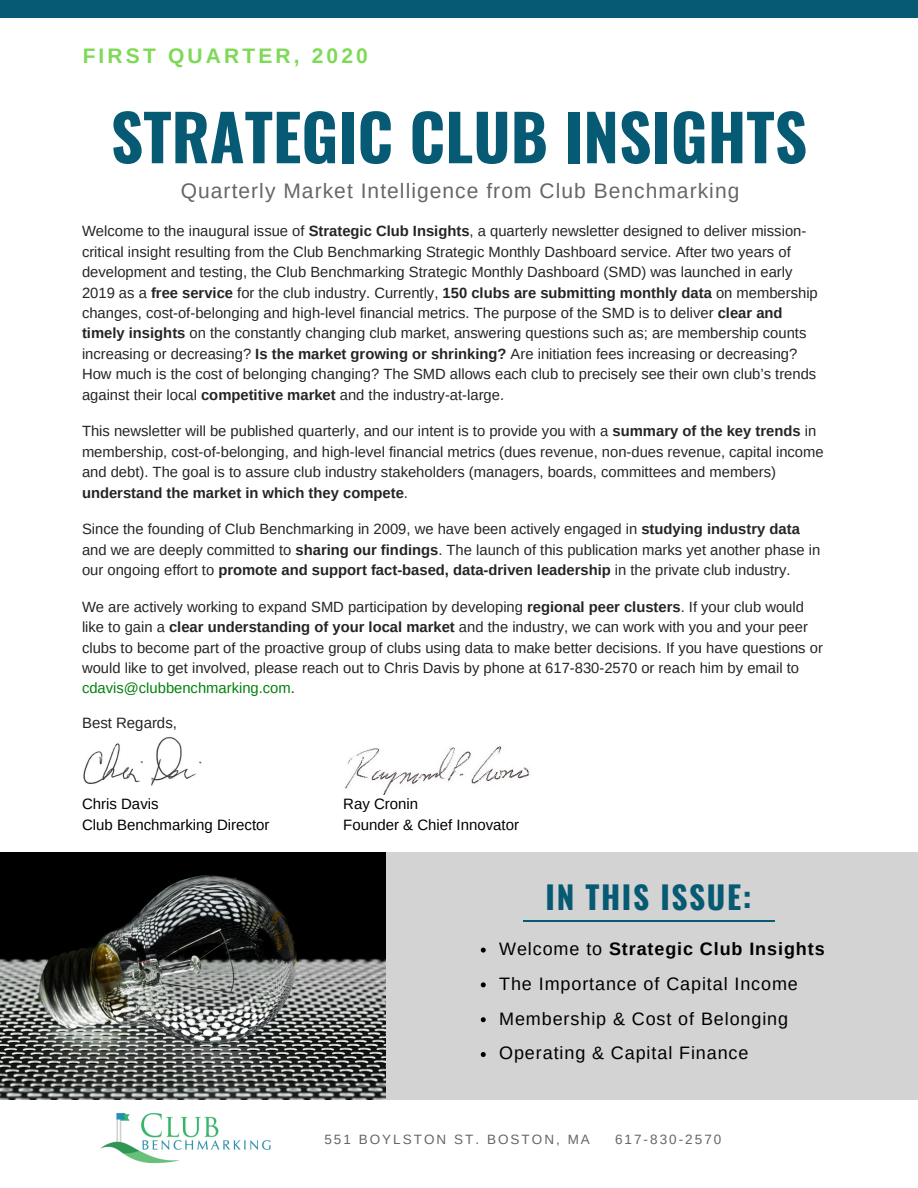
<style>
.page{position:relative;width:918px;height:1188px;background:#fff}
.page>*{position:absolute;margin:0;border:0;box-sizing:border-box;transform-origin:0 0}
.t1{font:700 63.45px "Oswald";color:#075a73}
.t2{font:700 31.5px "Oswald";letter-spacing:.05em;color:#075a73}
.t3{font:21px "Arimo";letter-spacing:.05em;color:#666}
.t4{font:700 21px "Arimo";letter-spacing:.15em;color:#7ed957}
.t5{font:18px/34.8px "Arimo";letter-spacing:.05em;color:#000}
.t6{font:15px/20.2px "Arimo";color:#000}
.t7{font:15px "Arimo";color:#252525}
.t8{font:14.85px/20.4px "Arimo";color:#252525}
.t9{font:13.5px "Arimo";letter-spacing:.15em;color:#666}
.s1{font-weight:700}
.s2{color:#03800d}
</style>
<div class="page">
<img style="left:83px;top:737px;width:119px;height:49px">
<div style="left:378px;top:852px;width:540px;height:248px;background:#d2d3d2"></div>
<img style="left:0;top:852px;width:385px;height:247px">
<div style="left:0;top:0;width:918px;height:18px;background:#075a73"></div>
<hr style="left:523px;top:920px;width:252px;height:1px;background:#075a73">
<img style="left:100px;top:1112px;width:171px;height:52px">
<img style="left:345px;top:746px;width:185px;height:49px">
<svg style="left:481px;top:948px;width:5px;height:5px"></svg>
<svg style="left:481px;top:982px;width:5px;height:5px"></svg>
<svg style="left:481px;top:1017px;width:5px;height:5px"></svg>
<svg style="left:481px;top:1052px;width:5px;height:5px"></svg>
<h3 class="t4" style="left:83px;top:44px;width:287px">FIRST QUARTER, 2020</h3>
<h1 class="t1" style="left:111px;top:88px;width:698px">STRATEGIC CLUB INSIGHTS</h1>
<h3 class="t3" style="left:181px;top:179px;width:560px">Quarterly Market Intelligence from Club Benchmarking</h3>
<p class="t8" style="left:82px;top:221px;width:737px">Welcome to the inaugural issue of <span class="s1">Strategic Club Insights</span>, a quarterly newsletter designed to deliver mission&shy;critical insight resulting from the Club Benchmarking Strategic Monthly Dashboard service. After two years of development and testing, the Club Benchmarking Strategic Monthly Dashboard (SMD) was launched in early 2019 as a <span class="s1">free service</span> for the club industry. Currently, <span class="s1">150 clubs are submitting monthly data</span> on membership changes, cost-of-belonging and high-level financial metrics. The purpose of the SMD is to deliver <span class="s1">clear and timely insights</span> on the constantly changing club market, answering questions such as; are membership counts increasing or decreasing? <span class="s1">Is the market growing or shrinking?</span> Are initiation fees increasing or decreasing?<br>How much is the cost of belonging changing? The SMD allows each club to precisely see their own club’s trends against their local <span class="s1">competitive market</span> and the industry-at-large.</p>
<p class="t8" style="left:82px;top:421px;width:743px">This newsletter will be published quarterly, and our intent is to provide you with a <span class="s1">summary of the key trends</span> in membership, cost-of-belonging, and high-level financial metrics (dues revenue, non-dues revenue, capital income and debt). The goal is to assure club industry stakeholders (managers, boards, committees and members) <span class="s1">understand the market in which they compete</span>.</p>
<p class="t8" style="left:82px;top:519px;width:740px">Since the founding of Club Benchmarking in 2009, we have been actively engaged in <span class="s1">studying industry data </span>and we are deeply committed to <span class="s1">sharing our findings</span>. The launch of this publication marks yet another phase in our ongoing effort to <span class="s1">promote and support fact-based, data-driven leadership</span> in the private club industry.</p>
<p class="t8" style="left:82px;top:596px;width:742px">We are actively working to expand SMD participation by developing <span class="s1">regional peer clusters</span>. If your club would like to gain a <span class="s1">clear understanding of your local market</span> and the industry, we can work with you and your peer clubs to become part of the proactive group of clubs using data to make better decisions. If you have questions or would like to get involved, please reach out to Chris Davis by phone at 617-830-2570 or reach him by email to <span class="s2">cdavis@clubbenchmarking.com</span>.</p>
<p class="t7" style="left:82px;top:715px;width:96px">Best Regards,</p>
<p class="t6" style="left:82px;top:794px;width:189px">Chris Davis<br>Club Benchmarking Director</p>
<p class="t6" style="left:343px;top:794px;width:177px">Ray Cronin<br>Founder &amp; Chief Innovator</p>
<h2 class="t2" style="left:546px;top:873px;width:207px">IN THIS ISSUE:</h2>
<p class="t5" style="left:499px;top:931px;width:327px">Welcome to <span class="s1">Strategic Club Insights<br></span>The Importance of Capital Income<br>Membership &amp; Cost of Belonging<br>Operating &amp; Capital Finance</p>
<p class="t9" style="left:324px;top:1132px;width:267px">551 BOYLSTON ST. BOSTON, MA</p>
<p class="t9" style="left:615px;top:1132px;width:108px">617-830-2570</p>
</div>
